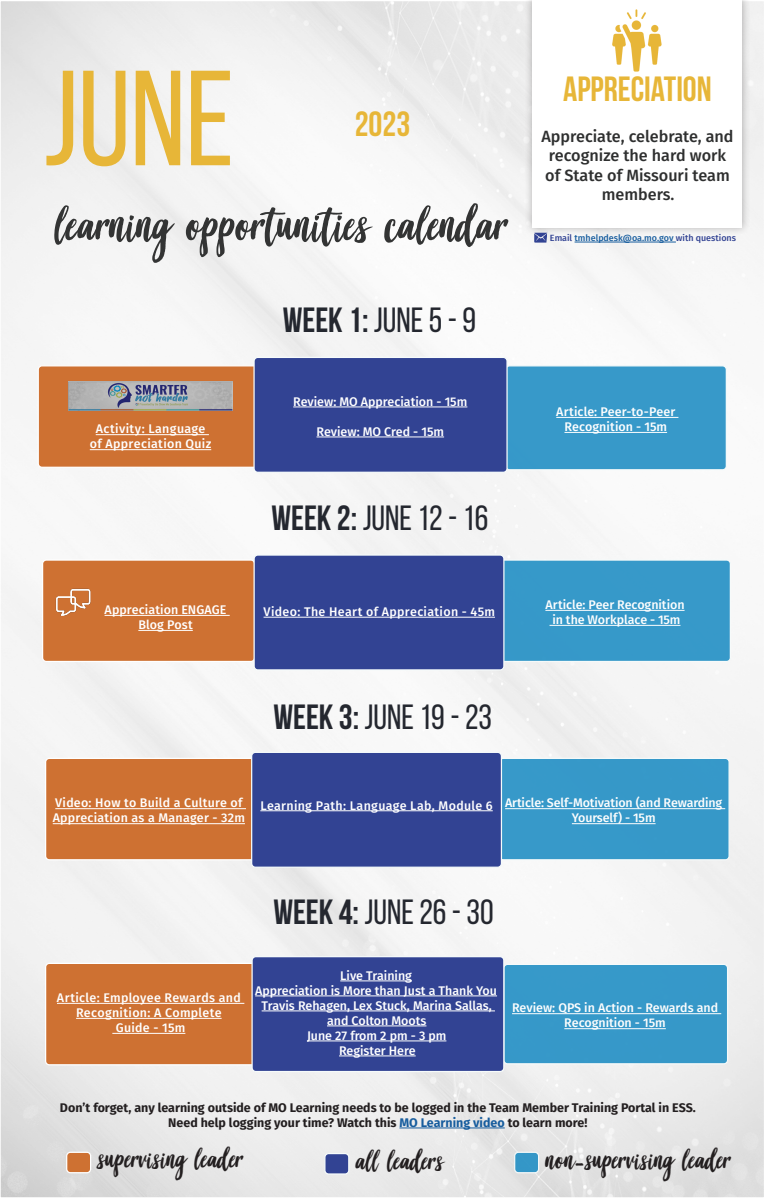
<style>
.page{position:relative;width:765px;height:1198px;background:#fff}
.page>*{position:absolute;margin:0;border:0;box-sizing:border-box;transform-origin:0 0}
.t1{font:135px "Bebas Neue";color:#e7b638}
.t2{font:55px "Good Vibes";color:#333434}
.t3{font:35px "Bebas Neue";color:#24272f}
.t4{font:700 35px "Bebas Neue";color:#e7b638}
.t5{font:31.25px "Good Vibes";color:#231f20}
.t6{font:500 16.25px/19.5px "Fira Sans";color:#2e2f2f;text-align:center}
.t7{font:500 12.5px/15px "Fira Sans";color:#fff;text-align:center}
.t8{font:700 12.5px "Fira Sans";color:#231f20}
.t9{font:500 12.5px/15px "Fira Sans";letter-spacing:.025em;color:#fff;text-align:center}
.t10{font:500 12.5px/15px "Fira Sans";letter-spacing:.02em;color:#fff}
.t11{font:500 12.5px "Fira Sans";letter-spacing:.03em;color:#fff}
.t12{font:500 9px "Fira Sans";color:#175d9e}
.s1{font-weight:700}
.s2{color:#324393}
.s3{color:#175d9e}
.s4{font-family:"Aisy Khadijah"}
</style>
<div class="page">
<div style="left:524px;top:0;width:227px;height:235px;background:#231f20;opacity:.31"></div>
<div style="left:532px;top:0;width:210px;height:228px;background:#fff"></div>
<div style="left:38px;top:366px;width:221px;height:101px;background:#ce7132;border-radius:4px"></div>
<div style="left:38px;top:365px;width:222px;height:103px;border:1px solid #fff;border-radius:4px"></div>
<div style="left:43px;top:560px;width:212px;height:101px;background:#ce7132;border-radius:4px"></div>
<div style="left:42px;top:559px;width:213px;height:103px;border:1px solid #fff;border-radius:4px"></div>
<div style="left:46px;top:758px;width:223px;height:101px;background:#ce7132;border-radius:4px"></div>
<div style="left:45px;top:757px;width:225px;height:103px;border:1px solid #fff;border-radius:4px"></div>
<div style="left:506px;top:366px;width:220px;height:104px;background:#3799c9;border-radius:4px"></div>
<hr style="left:556px;top:417px;width:122px;height:1px;background:#fff">
<hr style="left:565px;top:432px;width:102px;height:1px;background:#fff">
<div style="left:505px;top:365px;width:222px;height:105px;border:1px solid #f6fbfb;border-radius:4px"></div>
<div style="left:46px;top:963px;width:216px;height:101px;background:#ce7132;border-radius:4px"></div>
<div style="left:45px;top:962px;width:218px;height:103px;border:1px solid #fff;border-radius:4px"></div>
<div style="left:501px;top:560px;width:229px;height:101px;background:#3699c9;border-radius:4px"></div>
<hr style="left:545px;top:610px;width:140px;height:1px;background:#fff">
<hr style="left:550px;top:625px;width:130px;height:1px;background:#fff">
<div style="left:500px;top:559px;width:231px;height:103px;border:1px solid #f6fbfb;border-radius:4px"></div>
<div style="left:504px;top:964px;width:224px;height:99px;background:#3698c9;border-radius:4px"></div>
<hr style="left:512px;top:1013px;width:209px;height:1px;background:#fff">
<hr style="left:564px;top:1028px;width:102px;height:1px;background:#fff">
<div style="left:503px;top:963px;width:225px;height:101px;border:1px solid #f6fbfb;border-radius:4px"></div>
<div style="left:254px;top:357px;width:253px;height:115px;background:#324393;border-radius:4px"></div>
<hr style="left:293px;top:406px;width:174px;height:1px;background:#fff">
<hr style="left:317px;top:436px;width:127px;height:1px;background:#fff">
<div style="left:253px;top:357px;width:255px;height:116px;border:1px solid #f6fbfb;border-radius:4px"></div>
<div style="left:254px;top:555px;width:250px;height:115px;background:#324393;border-radius:4px"></div>
<div style="left:254px;top:554px;width:251px;height:116px;border:1px solid #f6fbfb;border-radius:4px"></div>
<div style="left:252px;top:956px;width:252px;height:115px;background:#324393;border-radius:4px"></div>
<div style="left:251px;top:956px;width:253px;height:116px;border:1px solid #f6fbfb;border-radius:4px"></div>
<div style="left:67px;top:1152px;width:24px;height:20px;background:#ce7132;border-radius:4px"></div>
<div style="left:66px;top:1151px;width:25px;height:22px;border:1px solid #fff;border-radius:4px"></div>
<div style="left:325px;top:1153px;width:24px;height:21px;background:#324393;border-radius:4px"></div>
<div style="left:324px;top:1152px;width:25px;height:22px;border:1px solid #f6fbfb;border-radius:4px"></div>
<div style="left:515px;top:1152px;width:24px;height:20px;background:#3497c7;border-radius:4px"></div>
<div style="left:514px;top:1151px;width:25px;height:22px;border:1px solid #f6fbfb;border-radius:4px"></div>
<hr style="left:575px;top:242px;width:101px;height:1px;background:#175d9e">
<svg style="left:534px;top:229px;width:13px;height:14px"></svg>
<hr style="left:399px;top:1127px;width:106px;height:1px;background:#175d9e">
<hr style="left:96px;top:434px;width:113px;height:1px;background:#fff">
<hr style="left:90px;top:449px;width:121px;height:1px;background:#fff">
<hr style="left:55px;top:808px;width:191px;height:1px;background:#fff">
<hr style="left:53px;top:823px;width:192px;height:1px;background:#fff">
<hr style="left:105px;top:615px;width:125px;height:1px;background:#fff">
<hr style="left:138px;top:630px;width:55px;height:1px;background:#fff">
<img style="left:55px;top:588px;width:36px;height:27px">
<img style="left:612px;top:9px;width:50px;height:63px">
<img style="left:68px;top:381px;width:164px;height:29px">
<hr style="left:264px;top:617px;width:231px;height:1px;background:#fff">
<hr style="left:340px;top:980px;width:72px;height:1px;background:#fff">
<hr style="left:255px;top:995px;width:242px;height:1px;background:#fff">
<hr style="left:262px;top:1010px;width:233px;height:1px;background:#fff">
<hr style="left:327px;top:1025px;width:99px;height:1px;background:#fff">
<hr style="left:307px;top:1040px;width:139px;height:1px;background:#fff">
<hr style="left:339px;top:1055px;width:77px;height:1px;background:#fff">
<hr style="left:57px;top:1003px;width:187px;height:1px;background:#fff">
<hr style="left:76px;top:1018px;width:146px;height:1px;background:#fff">
<hr style="left:112px;top:1033px;width:73px;height:1px;background:#fff">
<div style="left:499px;top:758px;width:230px;height:101px;background:#3698c9;border-radius:4px"></div>
<hr style="left:505px;top:808px;width:220px;height:1px;background:#fff">
<hr style="left:572px;top:823px;width:84px;height:1px;background:#fff">
<div style="left:499px;top:757px;width:231px;height:103px;border:1px solid #f6fbfb;border-radius:4px"></div>
<div style="left:252px;top:752px;width:249px;height:115px;background:#324393;border-radius:4px"></div>
<div style="left:251px;top:751px;width:251px;height:117px;border:1px solid #f6fbfb;border-radius:4px"></div>
<hr style="left:260px;top:810px;width:233px;height:1px;background:#fff">
<p class="t1" style="left:44px;top:45px;width:192px">JUNE</p>
<p class="t4" style="left:355px;top:105px;width:57px">2023</p>
<p class="t2" style="left:55px;top:198px;width:454px">learning opportunities calendar</p>
<p class="t11" style="left:96px;top:419px;width:111px">Activity: Language</p>
<p class="t9" style="left:90px;top:436px;width:123px">of Appreciation Quiz</p>
<p class="t7" style="left:105px;top:601px;width:124px">Appreciation ENGAGE<br>Blog Post</p>
<p class="t3" style="left:283px;top:301px;width:195px"><span class="s1">WEEK 1:</span> JUNE 5 - 9</p>
<p class="t7" style="left:293px;top:393px;width:176px">Review: MO Appreciation - 15m</p>
<p class="t7" style="left:317px;top:423px;width:129px">Review: MO Cred - 15m</p>
<p class="t3" style="left:271px;top:499px;width:218px"><span class="s1">WEEK 2:</span> JUNE 12 - 16</p>
<p class="t9" style="left:264px;top:603px;width:233px">Video: The Heart of Appreciation - 45m</p>
<p class="t3" style="left:273px;top:697px;width:220px"><span class="s1">WEEK 3:</span> JUNE 19 - 23</p>
<p class="t4" style="left:563px;top:70px;width:150px">APPRECIATION</p>
<p class="t6" style="left:541px;top:126px;width:194px">Appreciate, celebrate, and recognize the hard work of State of Missouri team members.</p>
<p class="t12" style="left:550px;top:231px;width:188px"><span class="s2">Email</span> tmhelpdesk@oa.mo.gov <span class="s2">with questions</span></p>
<p class="t7" style="left:556px;top:404px;width:121px">Article: Peer-to-Peer<br>Recognition - 15m</p>
<p class="t7" style="left:545px;top:596px;width:141px">Article: Peer Recognition in the Workplace - 15m</p>
<p class="t10" style="left:53px;top:795px;width:194px">Video: How to Build a Culture of<br>Appreciation as a Manager - 32m</p>
<p class="t9" style="left:260px;top:797px;width:234px">Learning Path: Language Lab, Module 6</p>
<p class="t7" style="left:505px;top:795px;width:219px">Article: Self-Motivation (and Rewarding<br>Yourself) - 15m</p>
<p class="t3" style="left:273px;top:893px;width:222px"><span class="s1">WEEK 4:</span> JUNE 26 - 30</p>
<p class="t9" style="left:57px;top:989px;width:185px">Article: Employee Rewards and<br>Recognition: A Complete</p>
<p class="t9" style="left:116px;top:1019px;width:71px">Guide - 15m</p>
<p class="t7" style="left:340px;top:967px;width:73px">Live Training</p>
<p class="t7" style="left:255px;top:982px;width:243px">Appreciation is More than Just a Thank You</p>
<p class="t7" style="left:262px;top:997px;width:232px">Travis Rehagen, Lex Stuck, Marina Sallas, and Colton Moots</p>
<p class="t7" style="left:307px;top:1027px;width:141px">June 27 from 2 pm - 3 pm</p>
<p class="t7" style="left:339px;top:1042px;width:78px">Register Here</p>
<p class="t7" style="left:512px;top:1000px;width:208px">Review: QPS in Action - Rewards and<br>Recognition - 15m</p>
<p class="t8" style="left:60px;top:1096px;width:637px">Don’t forget, any learning outside of MO Learning needs to be logged in the Team Member Training Portal in ESS.</p>
<p class="t8" style="left:168px;top:1111px;width:421px">Need help logging your time? Watch this <span class="s3">MO Learning video</span> to learn more!</p>
<p class="t5" style="left:98px;top:1143px;width:147px">supervising leader</p>
<p class="t5" style="left:356px;top:1145px;width:90px">all leaders</p>
<p class="t5" style="left:546px;top:1144px;width:187px">non<span class="s4">-</span>supervising leader</p>
</div>
